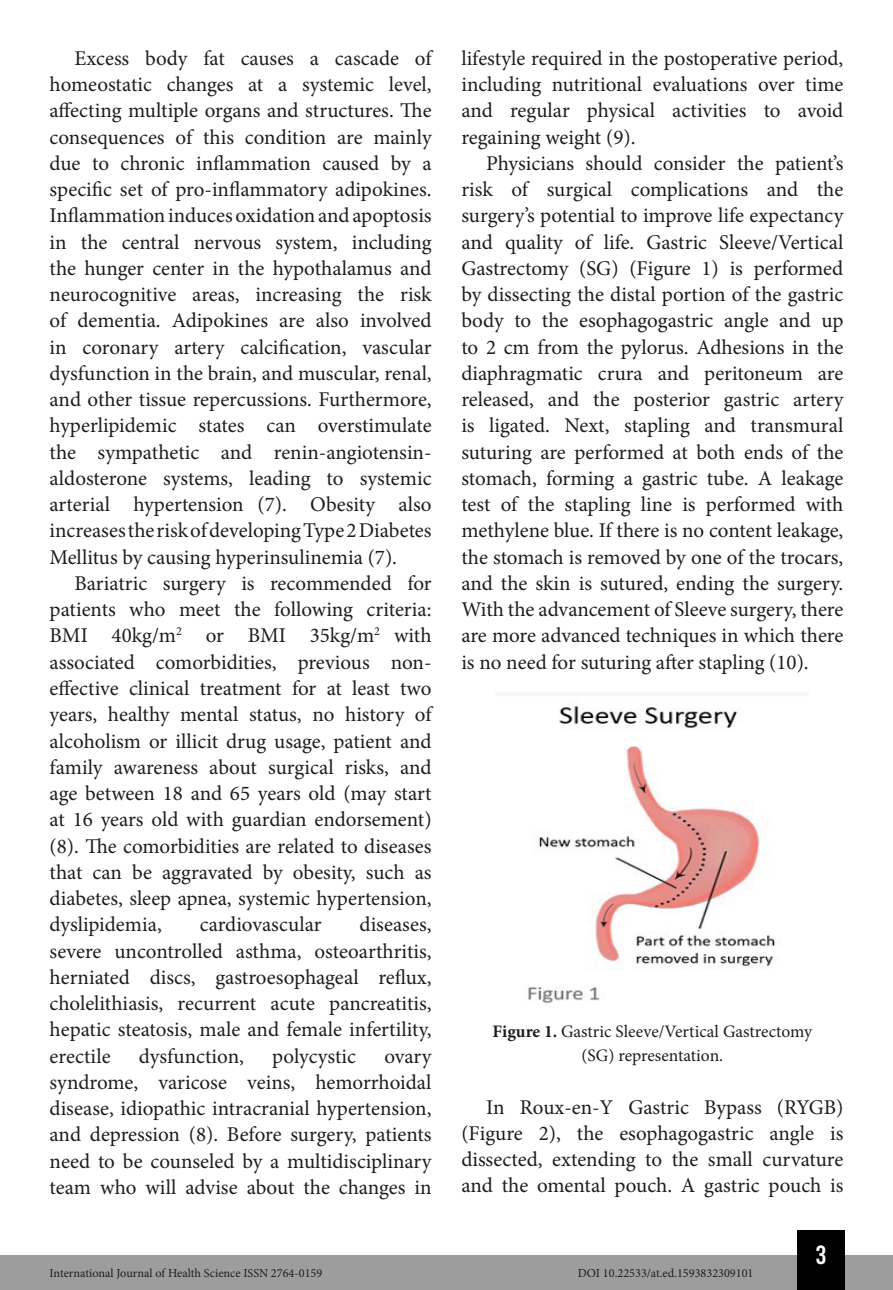
<style>
.page{position:relative;width:893px;height:1290px;background:#fff}
.page>*{position:absolute;margin:0;border:0;box-sizing:border-box;transform-origin:0 0}
.t1{font:26.25px "Bebas Kai";color:#fff}
.t2{font:21px/26.2px "Minion Pro";color:#1d1d1b;text-align:justify}
.t3{font:17.5px/24.5px "Minion Pro";color:#1d1d1b;text-align:center}
.t4{font:12.25px "Minion Pro";color:#1d1d1b}
.s1{font-weight:700}
</style>
<div class="page">
<div style="left:0;top:1255px;width:893px;height:35px;background:#9d9d9d"></div>
<div style="left:797px;top:1230px;width:48px;height:60px;background:#000"></div>
<img style="left:528px;top:706px;width:248px;height:298px">
<p class="t2" style="left:50px;top:45px;width:384px;text-indent:25px">Excess body fat causes a cascade of homeostatic changes at a systemic level, affecting multiple organs and structures. The consequences of this condition are mainly due to chronic inflammation caused by a specific set of pro-inflammatory adipokines.<br>Inflammation induces oxidation and apoptosis in the central nervous system, including the hunger center in the hypothalamus and neurocognitive areas, increasing the risk of dementia. Adipokines are also involved in coronary artery calcification, vascular dysfunction in the brain, and muscular, renal, and other tissue repercussions. Furthermore, hyperlipidemic states can overstimulate the sympathetic and renin-angiotensin&shy;aldosterone systems, leading to systemic arterial hypertension (7). Obesity also increases the risk of developing Type 2 Diabetes Mellitus by causing hyperinsulinemia (7).</p>
<p class="t2" style="left:50px;top:570px;width:383px;text-indent:25px">Bariatric surgery is recommended for patients who meet the following criteria:<br>BMI 40kg/m<sup>2</sup> or BMI 35kg/m<sup>2</sup> with associated comorbidities, previous non&shy;effective clinical treatment for at least two years, healthy mental status, no history of alcoholism or illicit drug usage, patient and family awareness about surgical risks, and age between 18 and 65 years old (may start at 16 years old with guardian endorsement) (8). The comorbidities are related to diseases that can be aggravated by obesity, such as diabetes, sleep apnea, systemic hypertension, dyslipidemia,</p>
<p class="t2" style="left:50px;top:911px;width:383px;text-indent:310px">diseases, severe uncontrolled asthma, osteoarthritis, herniated discs, gastroesophageal reflux, cholelithiasis, recurrent acute pancreatitis, hepatic steatosis, male and female infertility, erectile</p>
<p class="t2" style="left:200px;top:911px;width:123px">cardiovascular</p>
<p class="t2" style="left:139px;top:1043px;width:107px">dysfunction,</p>
<p class="t2" style="left:272px;top:1043px;width:85px">polycystic</p>
<p class="t2" style="left:50px;top:1043px;width:384px;text-indent:335px">ovary syndrome, varicose veins, hemorrhoidal disease, idiopathic intracranial hypertension, and depression (8). Before surgery, patients need to be counseled by a multidisciplinary team who will advise about the changes in</p>
<p class="t2" style="left:461px;top:45px;width:384px">lifestyle required in the postoperative period, including nutritional evaluations over time and regular physical activities to avoid regaining weight (9).</p>
<p class="t2" style="left:461px;top:150px;width:384px;text-indent:25px">Physicians should consider the patient’s risk of surgical complications and the surgery’s potential to improve life expectancy and quality of life. Gastric Sleeve/Vertical Gastrectomy (SG) (Figure 1) is performed by dissecting the distal portion of the gastric body to the esophagogastric angle and up to 2 cm from the pylorus. Adhesions in the diaphragmatic crura and peritoneum are released, and the posterior gastric artery is ligated. Next, stapling and transmural suturing are performed at both ends of the stomach, forming a gastric tube. A leakage test of the stapling line is performed with methylene blue. If there is no content leakage, the stomach is removed by one of the trocars, and the skin is sutured, ending the surgery.<br>With the advancement of Sleeve surgery, there are more advanced techniques in which there is no need for suturing after stapling (10).</p>
<p class="t3" style="left:493px;top:1019px;width:321px"><span class="s1">Figure 1.</span> Gastric Sleeve/Vertical Gastrectomy (SG) representation.</p>
<p class="t2" style="left:461px;top:1094px;width:383px;text-indent:25px">In Roux-en-Y Gastric Bypass (RYGB) (Figure 2), the esophagogastric angle is dissected, extending to the small curvature and the omental pouch. A gastric pouch is</p>
<p class="t1" style="left:816px;top:1241px;width:12px">3</p>
<p class="t4" style="left:50px;top:1265px;width:274px">International Journal of Health Science ISSN 2764-0159</p>
<p class="t4" style="left:578px;top:1265px;width:177px">DOI 10.22533/at.ed.1593832309101</p>
</div>
